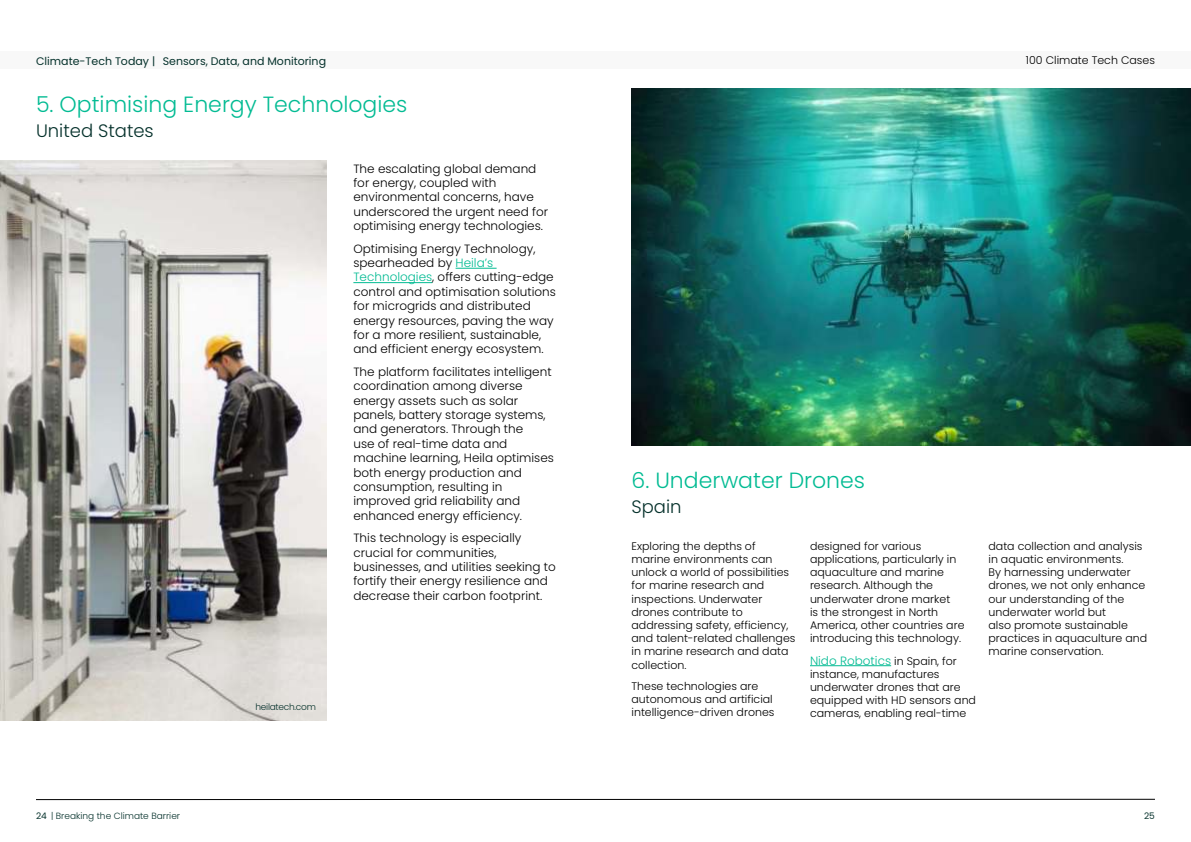
<style>
.page{position:relative;width:1191px;height:842px;background:#fff}
.page>*{position:absolute;margin:0;border:0;box-sizing:border-box;transform-origin:0 0}
.t1{font:300 22px "Poppins";color:#02bb93}
.t2{font:300 18px "Poppins";color:#05312b}
.t3{font:300 12px/14.4px "Poppins";color:#000}
.t4{font:300 12px "Poppins";color:#02bb93}
.t5{font:300 11px/13.2px "Poppins";color:#000}
.t6{font:11px "Poppins";color:#05312b}
.t7{font:300 9px "Poppins";color:#05312b}
.t8{font:300 9px "Poppins";letter-spacing:-.03em;color:#05312b}
.t9{font:9px "Poppins";color:#05312b}
.s1{color:#02bb93}
.s2{font-size:11px;color:#000}
.s3{font-weight:400}
</style>
<div class="page">
<div style="left:0;top:52px;width:1191px;height:17px;background:#f8f8f8"></div>
<svg style="left:36px;top:799px;width:1119px;height:1px"></svg>
<hr style="left:455px;top:268px;width:41px;height:1px;background:#02bb93">
<hr style="left:353px;top:282px;width:79px;height:1px;background:#02bb93">
<img style="left:0;top:160px;width:326px;height:560px">
<img style="left:631px;top:89px;width:560px;height:356px">
<hr style="left:810px;top:665px;width:81px;height:1px;background:#02bb93">
<p class="t6" style="left:36px;top:56px;width:292px">Climate-Tech Today | Sensors, Data, and Monitoring</p>
<p class="t5" style="left:1026px;top:54px;width:130px">100 Climate Tech Cases</p>
<h1 class="t1" style="left:36px;top:91px;width:373px">5. Optimising Energy Technologies</h1>
<h2 class="t2" style="left:36px;top:120px;width:119px">United States</h2>
<p class="t3" style="left:353px;top:161px;width:196px">The escalating global demand for energy, coupled with environmental concerns, have underscored the urgent need for optimising energy technologies.</p>
<p class="t3" style="left:353px;top:241px;width:204px">Optimising Energy Technology, spearheaded by <span class="s1">Heila’s<br>Technologies</span>, offers cutting-edge control and optimisation solutions for microgrids and distributed energy resources, paving the way for a more resilient, sustainable, and efficient energy ecosystem.</p>
<p class="t3" style="left:353px;top:365px;width:202px">The platform facilitates intelligent coordination among diverse energy assets such as solar panels, battery storage systems, and generators. Through the<br>use of real-time data and machine learning, Heila optimises both energy production and consumption, resulting in improved grid reliability and enhanced energy efficiency.</p>
<p class="t3" style="left:353px;top:531px;width:204px">This technology is especially crucial for communities, businesses, and utilities seeking to fortify their energy resilience and decrease their carbon footprint.</p>
<p class="t8" style="left:255px;top:701px;width:62px">heilatech.com</p>
<h1 class="t1" style="left:631px;top:468px;width:235px">6. Underwater Drones</h1>
<h2 class="t2" style="left:631px;top:496px;width:52px">Spain</h2>
<p class="t5" style="left:631px;top:539px;width:165px">Exploring the depths of marine environments can unlock a world of possibilities for marine research and inspections. Underwater drones contribute to addressing safety, efficiency, and talent-related challenges in marine research and data collection.</p>
<p class="t5" style="left:631px;top:679px;width:144px">These technologies are autonomous and artificial intelligence-driven drones</p>
<p class="t5" style="left:810px;top:539px;width:156px">designed for various applications, particularly in aquaculture and marine research. Although the underwater drone market<br>is the strongest in North<br>America, other countries are introducing this technology.</p>
<p class="t4" style="left:810px;top:653px;width:148px">Nido Robotics <span class="s2">in Spain, for</span></p>
<p class="t5" style="left:810px;top:667px;width:168px">instance, manufactures underwater drones that are equipped with HD sensors and cameras, enabling real-time</p>
<p class="t5" style="left:988px;top:539px;width:160px">data collection and analysis in aquatic environments.<br>By harnessing underwater drones, we not only enhance our understanding of the underwater world but<br>also promote sustainable practices in aquaculture and marine conservation.</p>
<p class="t7" style="left:36px;top:811px;width:146px"><span class="s3">24</span> | Breaking the Climate Barrier</p>
<p class="t9" style="left:1144px;top:812px;width:12px">25</p>
</div>
